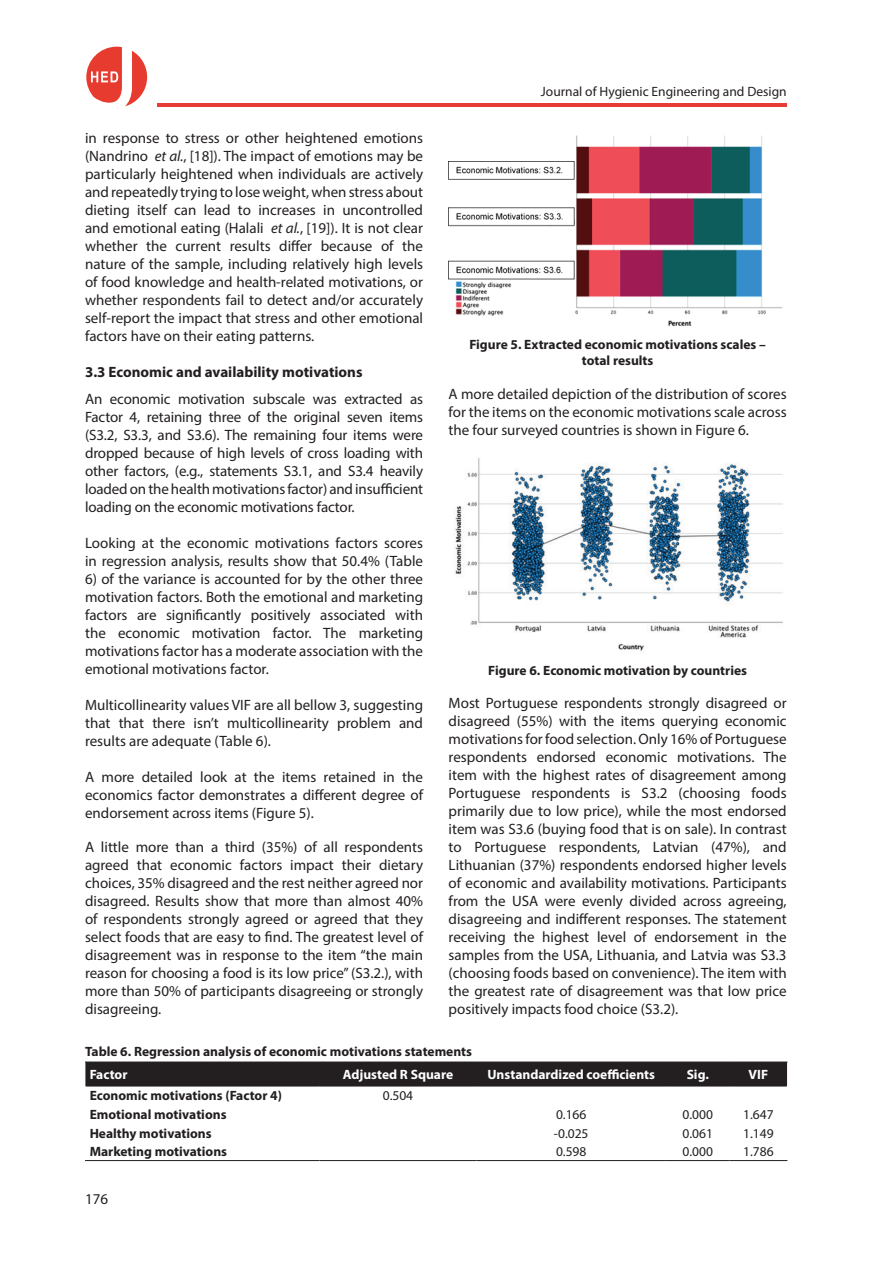
<style>
.page{position:relative;width:893px;height:1263px;background:#fff}
.page>*{position:absolute;margin:0;border:0;box-sizing:border-box;transform-origin:0 0}
.MDPI_3_1_text{font:15px/18px "Myriad Pro";color:#231f20;text-align:justify}
.MDPI_2_2_heading2{font:700 15px "Myriad Pro";color:#231f20}
.MDPI_3_1_text-2{font:700 13.5px "Myriad Pro";color:#231f20}
.MDPI_3_1_text-3{font:13.5px "Myriad Pro";color:#231f20}
.MDPI_4_1_table_capti{font:700 13.5px "Myriad Pro";color:#231f20}
.MDPI_3_1_text-4{font:700 13.5px "Myriad Pro";color:#fff}
.s1{font-style:italic}
</style>
<div class="page">
<svg style="left:86px;top:47px;width:61px;height:59px"></svg>
<hr style="left:157px;top:104px;width:630px;height:3px;background:#e73b37">
<div style="left:85px;top:1063px;width:702px;height:23px;background:#231f20"></div>
<hr style="left:85px;top:1062px;width:234px;height:1px;background:#231f20">
<hr style="left:319px;top:1062px;width:158px;height:1px;background:#231f20">
<hr style="left:477px;top:1062px;width:189px;height:1px;background:#231f20">
<hr style="left:666px;top:1062px;width:64px;height:1px;background:#231f20">
<hr style="left:730px;top:1062px;width:57px;height:1px;background:#231f20">
<hr style="left:86px;top:1086px;width:233px;height:1px;background:#231f20">
<hr style="left:319px;top:1086px;width:158px;height:1px;background:#231f20">
<hr style="left:477px;top:1086px;width:189px;height:1px;background:#231f20">
<hr style="left:666px;top:1086px;width:64px;height:1px;background:#231f20">
<hr style="left:730px;top:1086px;width:57px;height:1px;background:#231f20">
<hr style="left:85px;top:1160px;width:234px;height:1px;background:#231f20">
<hr style="left:319px;top:1160px;width:158px;height:1px;background:#231f20">
<hr style="left:477px;top:1160px;width:189px;height:1px;background:#231f20">
<hr style="left:666px;top:1160px;width:64px;height:1px;background:#231f20">
<hr style="left:730px;top:1160px;width:57px;height:1px;background:#231f20">
<img style="left:449px;top:135px;width:334px;height:191px">
<img style="left:455px;top:457px;width:328px;height:194px">
<p class="MDPI_3_1_text" style="left:85px;top:129px;width:340px">in response to stress or other heightened emotions (Nandrino <span class="s1">et al.</span>, [18]). The impact of emotions may be particularly heightened when individuals are actively and repeatedly trying to lose weight, when stress about dieting itself can lead to increases in uncontrolled and emotional eating (Halali <span class="s1">et al.</span>, [19]). It is not clear whether the current results differ because of the nature of the sample, including relatively high levels of food knowledge and health-related motivations, or whether respondents fail to detect and/or accurately self-report the impact that stress and other emotional factors have on their eating patterns.</p>
<p class="MDPI_2_2_heading2" style="left:85px;top:362px;width:279px">3.3 Economic and availability motivations</p>
<p class="MDPI_3_1_text" style="left:85px;top:389px;width:340px">An economic motivation subscale was extracted as Factor 4, retaining three of the original seven items (S3.2, S3.3, and S3.6). The remaining four items were dropped because of high levels of cross loading with other factors, (e.g., statements S3.1, and S3.4 heavily loaded on the health motivations factor) and insufficient loading on the economic motivations factor.</p>
<p class="MDPI_3_1_text" style="left:85px;top:533px;width:340px">Looking at the economic motivations factors scores in regression analysis, results show that 50.4% (Table</p>
<p class="MDPI_3_1_text" style="left:85px;top:569px;width:340px">6) of the variance is accounted for by the other three motivation factors. Both the emotional and marketing factors are significantly positively associated with the economic motivation factor. The marketing motivations factor has a moderate association with the emotional motivations factor.</p>
<p class="MDPI_3_1_text" style="left:85px;top:695px;width:340px">Multicollinearity values VIF are all bellow 3, suggesting that that there isn’t multicollinearity problem and results are adequate (Table 6).</p>
<p class="MDPI_3_1_text" style="left:85px;top:767px;width:340px">A more detailed look at the items retained in the economics factor demonstrates a different degree of endorsement across items (Figure 5).</p>
<p class="MDPI_3_1_text" style="left:85px;top:838px;width:340px">A little more than a third (35%) of all respondents agreed that economic factors impact their dietary choices, 35% disagreed and the rest neither agreed nor disagreed. Results show that more than almost 40% of respondents strongly agreed or agreed that they select foods that are easy to find. The greatest level of disagreement was in response to the item “the main reason for choosing a food is its low price” (S3.2.), with more than 50% of participants disagreeing or strongly disagreeing.</p>
<p class="MDPI_3_1_text-3" style="left:541px;top:83px;width:247px">Journal of Hygienic Engineering and Design</p>
<p class="MDPI_3_1_text-2" style="left:469px;top:336px;width:298px">Figure 5. Extracted economic motivations scales –</p>
<p class="MDPI_3_1_text-2" style="left:582px;top:352px;width:73px">total results</p>
<p class="MDPI_3_1_text" style="left:449px;top:385px;width:340px">A more detailed depiction of the distribution of scores for the items on the economic motivations scale across the four surveyed countries is shown in Figure 6.</p>
<p class="MDPI_3_1_text-2" style="left:488px;top:661px;width:260px">Figure 6. Economic motivation by countries</p>
<p class="MDPI_3_1_text" style="left:449px;top:694px;width:340px">Most Portuguese respondents strongly disagreed or disagreed (55%) with the items querying economic motivations for food selection. Only 16% of Portuguese respondents endorsed economic motivations. The item with the highest rates of disagreement among Portuguese respondents is S3.2 (choosing foods primarily due to low price), while the most endorsed item was S3.6 (buying food that is on sale). In contrast to Portuguese respondents, Latvian (47%), and Lithuanian (37%) respondents endorsed higher levels of economic and availability motivations. Participants from the USA were evenly divided across agreeing, disagreeing and indifferent responses. The statement receiving the highest level of endorsement in the samples from the USA, Lithuania, and Latvia was S3.3 (choosing foods based on convenience). The item with the greatest rate of disagreement was that low price positively impacts food choice (S3.2).</p>
<p class="MDPI_4_1_table_capti" style="left:85px;top:1042px;width:389px">Table 6. Regression analysis of economic motivations statements</p>
<p class="MDPI_3_1_text-4" style="left:90px;top:1066px;width:39px">Factor</p>
<p class="MDPI_3_1_text-4" style="left:343px;top:1066px;width:112px">Adjusted R Square</p>
<p class="MDPI_3_1_text-4" style="left:487px;top:1066px;width:169px">Unstandardized coefficients</p>
<p class="MDPI_3_1_text-4" style="left:687px;top:1066px;width:24px">Sig.</p>
<p class="MDPI_3_1_text-4" style="left:749px;top:1066px;width:21px">VIF</p>
<p class="MDPI_3_1_text-2" style="left:90px;top:1087px;width:194px">Economic motivations (Factor 4)</p>
<p class="MDPI_3_1_text-3" style="left:383px;top:1087px;width:32px">0.504</p>
<p class="MDPI_3_1_text-2" style="left:90px;top:1106px;width:138px">Emotional motivations</p>
<p class="MDPI_3_1_text-3" style="left:556px;top:1106px;width:32px">0.166</p>
<p class="MDPI_3_1_text-3" style="left:682px;top:1106px;width:32px">0.000</p>
<p class="MDPI_3_1_text-3" style="left:743px;top:1106px;width:32px">1.647</p>
<p class="MDPI_3_1_text-2" style="left:90px;top:1124px;width:123px">Healthy motivations</p>
<p class="MDPI_3_1_text-3" style="left:554px;top:1125px;width:36px">-0.025</p>
<p class="MDPI_3_1_text-3" style="left:682px;top:1125px;width:32px">0.061</p>
<p class="MDPI_3_1_text-3" style="left:743px;top:1125px;width:32px">1.149</p>
<p class="MDPI_3_1_text-2" style="left:90px;top:1143px;width:139px">Marketing motivations</p>
<p class="MDPI_3_1_text-3" style="left:556px;top:1143px;width:32px">0.598</p>
<p class="MDPI_3_1_text-3" style="left:682px;top:1143px;width:32px">0.000</p>
<p class="MDPI_3_1_text-3" style="left:743px;top:1143px;width:32px">1.786</p>
<p class="MDPI_3_1_text" style="left:85px;top:1190px;width:25px">176</p>
</div>
